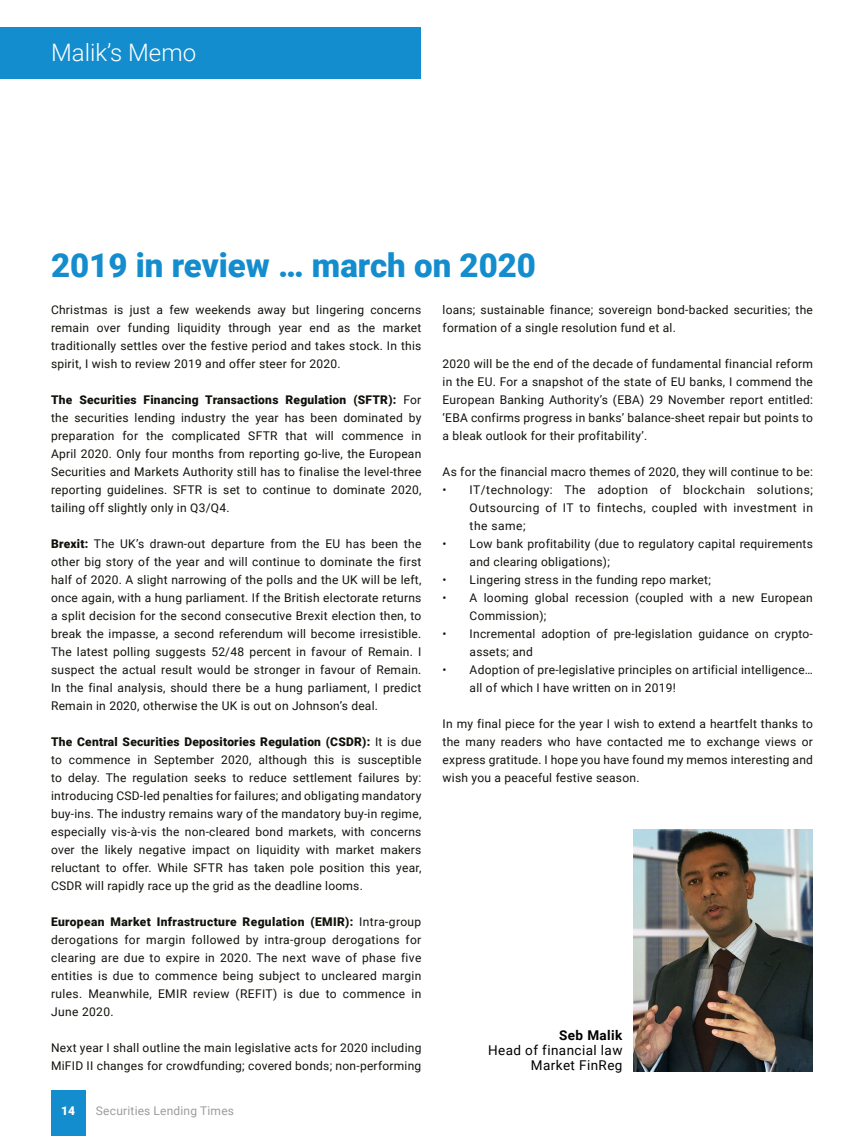
<style>
.page{position:relative;width:864px;height:1136px;background:#fff}
.page>*{position:absolute;margin:0;border:0;box-sizing:border-box;transform-origin:0 0}
.t1{font:900 33px "Roboto";color:#138dcd}
.t2{font:300 24px "Roboto";color:#fff}
.t3{font:13.5px/15px "Roboto";letter-spacing:.03em;color:#000;text-align:right}
.t4{font:700 13.5px "Roboto";letter-spacing:.03em;color:#000}
.t5{font:12px/18px "Roboto";letter-spacing:.02em;color:#12110c;text-align:justify}
.t6{font:12px "Roboto";letter-spacing:.015em;color:#9d9d9c}
.t7{font:900 12px "Roboto";color:#fff}
.s1{font-weight:900}
</style>
<div class="page">
<img style="left:633px;top:829px;width:179px;height:241px">
<div style="left:51px;top:1090px;width:34px;height:45px;background:#138dcd"></div>
<div style="left:0;top:28px;width:420px;height:51px;background:#138dcd"></div>
<h2 class="t2" style="left:51px;top:36px;width:146px">Malik’s Memo</h2>
<h1 class="t1" style="left:51px;top:242px;width:486px">2019 in review … march on 2020</h1>
<p class="t5" style="left:51px;top:300px;width:372px">Christmas is just a few weekends away but lingering concerns remain over funding liquidity through year end as the market traditionally settles over the festive period and takes stock. In this spirit, I wish to review 2019 and offer steer for 2020.</p>
<p class="t5" style="left:51px;top:390px;width:372px"><span class="s1">The Securities Financing Transactions Regulation (SFTR):</span> For the securities lending industry the year has been dominated by preparation for the complicated SFTR that will commence in April 2020. Only four months from reporting go-live, the European Securities and Markets Authority still has to finalise the level-three reporting guidelines. SFTR is set to continue to dominate 2020, tailing off slightly only in Q3/Q4.</p>
<p class="t5" style="left:51px;top:534px;width:372px"><span class="s1">Brexit:</span> The UK’s drawn-out departure from the EU has been the other big story of the year and will continue to dominate the first half of 2020. A slight narrowing of the polls and the UK will be left, once again, with a hung parliament. If the British electorate returns a split decision for the second consecutive Brexit election then, to break the impasse, a second referendum will become irresistible.<br>The latest polling suggests 52/48 percent in favour of Remain. I suspect the actual result would be stronger in favour of Remain.<br>In the final analysis, should there be a hung parliament, I predict Remain in 2020, otherwise the UK is out on Johnson’s deal.</p>
<p class="t5" style="left:51px;top:732px;width:372px"><span class="s1">The Central Securities Depositories Regulation (CSDR):</span> It is due to commence in September 2020, although this is susceptible to delay. The regulation seeks to reduce settlement failures by: introducing CSD-led penalties for failures; and obligating mandatory buy-ins. The industry remains wary of the mandatory buy-in regime, especially vis-à-vis the non-cleared bond markets, with concerns over the likely negative impact on liquidity with market makers reluctant to offer. While SFTR has taken pole position this year, CSDR will rapidly race up the grid as the deadline looms.</p>
<p class="t5" style="left:51px;top:912px;width:371px"><span class="s1">European Market Infrastructure Regulation (EMIR):</span> Intra-group derogations for margin followed by intra-group derogations for clearing are due to expire in 2020. The next wave of phase five entities is due to commence being subject to uncleared margin rules. Meanwhile, EMIR review (REFIT) is due to commence in June 2020.</p>
<p class="t5" style="left:51px;top:1038px;width:372px">Next year I shall outline the main legislative acts for 2020 including<br>MiFID II changes for crowdfunding; covered bonds; non-performing</p>
<p class="t5" style="left:442px;top:300px;width:371px">loans; sustainable finance; sovereign bond-backed securities; the formation of a single resolution fund et al.</p>
<p class="t5" style="left:442px;top:354px;width:372px">2020 will be the end of the decade of fundamental financial reform in the EU. For a snapshot of the state of EU banks, I commend the European Banking Authority’s (EBA) 29 November report entitled: ‘EBA confirms progress in banks’ balance-sheet repair but points to a bleak outlook for their profitability’.</p>
<p class="t5" style="left:442px;top:462px;width:371px">As for the financial macro themes of 2020, they will continue to be:</p>
<p class="t5" style="left:469px;top:480px;width:344px;text-indent:-27px">• IT/technology: The adoption of blockchain solutions; Outsourcing of IT to fintechs, coupled with investment in the same;</p>
<p class="t5" style="left:469px;top:534px;width:344px;text-indent:-27px">• Low bank profitability (due to regulatory capital requirements and clearing obligations);</p>
<p class="t5" style="left:442px;top:570px;width:270px">• Lingering stress in the funding repo market;</p>
<p class="t5" style="left:469px;top:588px;width:344px;text-indent:-27px">• A looming global recession (coupled with a new European<br>Commission);</p>
<p class="t5" style="left:469px;top:624px;width:344px;text-indent:-27px">• Incremental adoption of pre-legislation guidance on crypto&shy;assets; and</p>
<p class="t5" style="left:469px;top:660px;width:345px;text-indent:-27px">• Adoption of pre-legislative principles on artificial intelligence… all of which I have written on in 2019!</p>
<p class="t5" style="left:442px;top:714px;width:372px">In my final piece for the year I wish to extend a heartfelt thanks to the many readers who have contacted me to exchange views or express gratitude. I hope you have found my memos interesting and wish you a peaceful festive season.</p>
<p class="t4" style="left:559px;top:1025px;width:65px">Seb Malik</p>
<p class="t3" style="left:488px;top:1042px;width:136px">Head of financial law<br>Market FinReg</p>
<p class="t7" style="left:61px;top:1102px;width:15px">14</p>
<p class="t6" style="left:96px;top:1102px;width:140px">Securities Lending Times</p>
</div>
